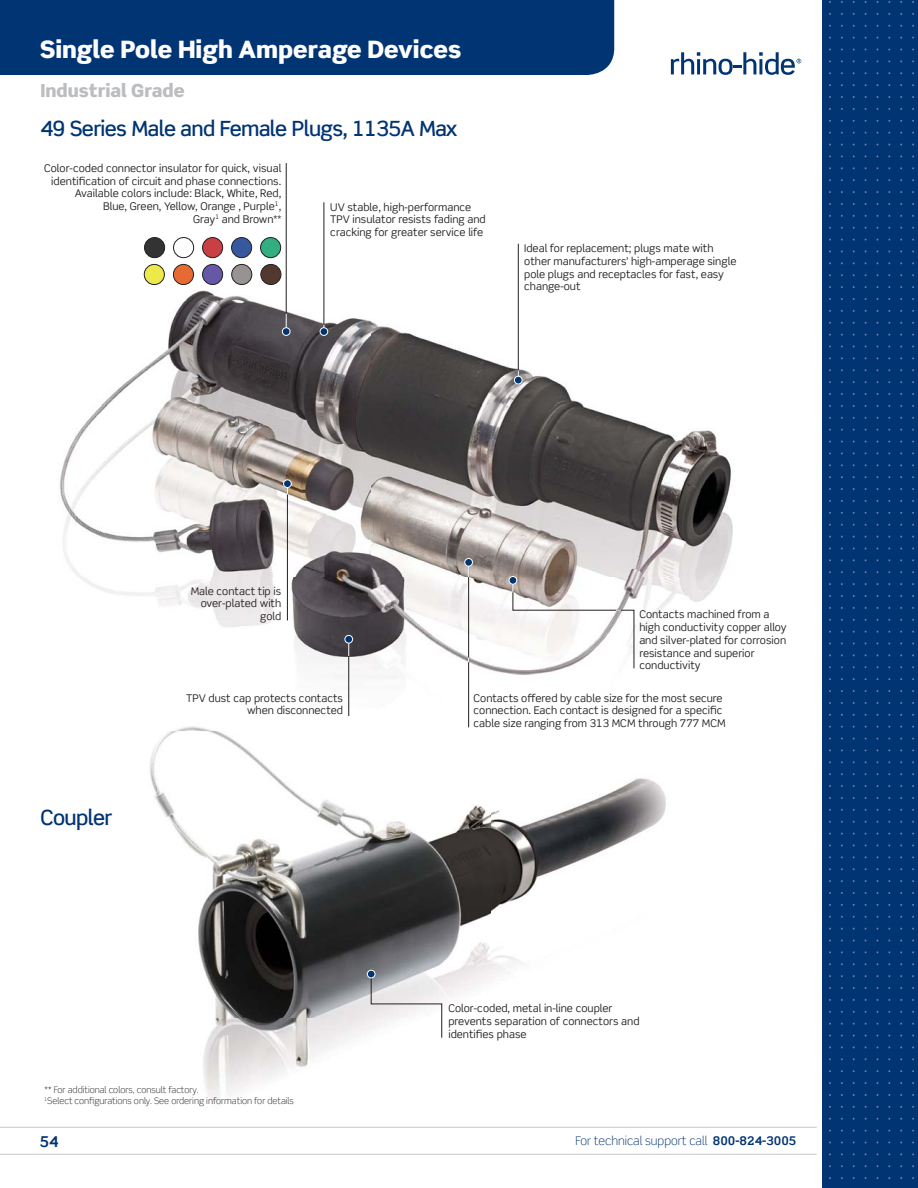
<style>
.page{position:relative;width:918px;height:1188px;background:#fff}
.page>*{position:absolute;margin:0;border:0;box-sizing:border-box;transform-origin:0 0}
.t1{font:900 24px "Scene Std";color:#fff}
.t2{font:500 21px "Scene Std";letter-spacing:-.03em;color:#003473}
.t3{font:900 18px "Scene Std";color:#bbbdc0}
.t4{font:700 15px "Scene Std";color:#003473}
.t5{font:300 12px "Scene Std";color:#003473}
.t6{font:10.65px/12.8px "Scene Std";color:#231f20}
.t7{font:300 9px/10.8px "Scene Std";color:#231f20}
.s1{font-weight:700}
</style>
<div class="page">
<div style="left:0;top:0;width:614px;height:75px;background:#003473"></div>
<hr style="left:0;top:1127px;width:817px;height:1px;background:#c6c8ca">
<hr style="left:0;top:1154px;width:817px;height:1px;background:#c6c8ca">
<div style="left:823px;top:0;width:95px;height:1188px;background:#003473"></div>
<img style="left:60px;top:221px;width:673px;height:496px">
<img style="left:149px;top:717px;width:517px;height:383px">
<hr style="left:518px;top:244px;width:1px;height:132px;background:#231f20">
<hr style="left:468px;top:567px;width:1px;height:160px;background:#231f20">
<svg style="left:370px;top:977px;width:72px;height:61px"></svg>
<hr style="left:286px;top:163px;width:1px;height:155px;background:#231f20">
<hr style="left:324px;top:202px;width:1px;height:123px;background:#231f20">
<hr style="left:348px;top:655px;width:1px;height:61px;background:#231f20">
<hr style="left:287px;top:494px;width:1px;height:126px;background:#231f20">
<div style="left:514px;top:376px;width:8px;height:8px;background:#003473;border-radius:50%"></div>
<div style="left:514px;top:376px;width:9px;height:8px;border:1px solid #fff;border-radius:50%"></div>
<div style="left:465px;top:558px;width:7px;height:8px;background:#003473;border-radius:50%"></div>
<div style="left:464px;top:558px;width:9px;height:9px;border:1px solid #fff;border-radius:50%"></div>
<div style="left:509px;top:576px;width:8px;height:8px;background:#003473;border-radius:50%"></div>
<div style="left:509px;top:576px;width:8px;height:9px;border:1px solid #fff;border-radius:50%"></div>
<div style="left:367px;top:970px;width:8px;height:8px;background:#003473;border-radius:50%"></div>
<div style="left:367px;top:970px;width:8px;height:8px;border:1px solid #fff;border-radius:50%"></div>
<div style="left:282px;top:328px;width:8px;height:7px;background:#003473;border-radius:50%"></div>
<div style="left:282px;top:327px;width:8px;height:9px;border:1px solid #fff;border-radius:50%"></div>
<div style="left:320px;top:328px;width:8px;height:7px;background:#003473;border-radius:50%"></div>
<div style="left:320px;top:327px;width:8px;height:9px;border:1px solid #fff;border-radius:50%"></div>
<div style="left:345px;top:635px;width:8px;height:8px;background:#003473;border-radius:50%"></div>
<div style="left:345px;top:635px;width:8px;height:8px;border:1px solid #fff;border-radius:50%"></div>
<div style="left:284px;top:480px;width:7px;height:8px;background:#003473;border-radius:50%"></div>
<div style="left:283px;top:479px;width:9px;height:9px;border:1px solid #fff;border-radius:50%"></div>
<div style="left:174px;top:238px;width:20px;height:20px;background:#fff;border-radius:50%"></div>
<div style="left:173px;top:237px;width:21px;height:21px;border:1px solid #231f20;border-radius:50%"></div>
<div style="left:261px;top:238px;width:20px;height:20px;background:#32ae81;border-radius:50%"></div>
<div style="left:260px;top:237px;width:21px;height:21px;border:1px solid #231f20;border-radius:50%"></div>
<div style="left:232px;top:238px;width:20px;height:20px;background:#37579e;border-radius:50%"></div>
<div style="left:231px;top:237px;width:21px;height:21px;border:1px solid #231f20;border-radius:50%"></div>
<div style="left:145px;top:238px;width:20px;height:20px;background:#333;border-radius:50%"></div>
<div style="left:144px;top:237px;width:21px;height:21px;border:1px solid #231f20;border-radius:50%"></div>
<div style="left:203px;top:238px;width:20px;height:20px;background:#c84043;border-radius:50%"></div>
<div style="left:202px;top:237px;width:21px;height:21px;border:1px solid #231f20;border-radius:50%"></div>
<div style="left:232px;top:264px;width:20px;height:21px;background:#979392;border-radius:50%"></div>
<div style="left:231px;top:264px;width:21px;height:21px;border:1px solid #231f20;border-radius:50%"></div>
<div style="left:173px;top:264px;width:21px;height:21px;background:#e76a33;border-radius:50%"></div>
<div style="left:173px;top:264px;width:21px;height:21px;border:1px solid #231f20;border-radius:50%"></div>
<div style="left:261px;top:264px;width:20px;height:21px;background:#533830;border-radius:50%"></div>
<div style="left:260px;top:264px;width:21px;height:21px;border:1px solid #231f20;border-radius:50%"></div>
<div style="left:203px;top:264px;width:20px;height:21px;background:#6658a6;border-radius:50%"></div>
<div style="left:202px;top:264px;width:21px;height:21px;border:1px solid #231f20;border-radius:50%"></div>
<div style="left:144px;top:264px;width:20px;height:21px;background:#ece94a;border-radius:50%"></div>
<div style="left:144px;top:264px;width:21px;height:21px;border:1px solid #231f20;border-radius:50%"></div>
<svg style="left:286px;top:314px;width:1px;height:14px"></svg>
<svg style="left:348px;top:643px;width:1px;height:13px"></svg>
<svg style="left:512px;top:584px;width:123px;height:85px"></svg>
<svg style="left:671px;top:52px;width:131px;height:23px"></svg>
<h1 class="t1" style="left:40px;top:40px;width:423px">Single Pole High Amperage Devices</h1>
<h3 class="t3" style="left:40px;top:83px;width:146px">Industrial Grade</h3>
<h2 class="t2" style="left:40px;top:120px;width:418px">49 Series Male and Female Plugs, 1135A Max</h2>
<p class="t6" style="left:44px;top:163px;width:239px;text-align:right">Color-coded connector insulator for quick, visual identification of circuit and phase connections.<br>Available colors include: Black, White, Red,<br>Blue, Green, Yellow, Orange , Purple<sup>1</sup>,<br>Gray<sup>1</sup> and Brown**</p>
<p class="t6" style="left:330px;top:201px;width:157px">UV stable, high-performance<br>TPV insulator resists fading and cracking for greater service life</p>
<p class="t6" style="left:524px;top:243px;width:214px">Ideal for replacement; plugs mate with other manufacturers’ high-amperage single pole plugs and receptacles for fast, easy change-out</p>
<p class="t6" style="left:191px;top:585px;width:92px;text-align:right">Male contact tip is over-plated with gold</p>
<p class="t6" style="left:639px;top:609px;width:149px">Contacts machined from a high conductivity copper alloy and silver-plated for corrosion resistance and superior conductivity</p>
<h2 class="t2" style="left:40px;top:809px;width:73px">Coupler</h2>
<p class="t6" style="left:186px;top:692px;width:158px;text-align:right">TPV dust cap protects contacts when disconnected</p>
<p class="t7" style="left:44px;top:1085px;width:251px">** For additional colors, consult factory.<br><sup>1</sup>Select configurations only. See ordering information for details</p>
<p class="t6" style="left:474px;top:692px;width:254px">Contacts offered by cable size for the most secure connection. Each contact is designed for a specific cable size ranging from 313 MCM through 777 MCM</p>
<p class="t6" style="left:448px;top:1003px;width:193px">Color-coded, metal in-line coupler prevents separation of connectors and identifies phase</p>
<h3 class="t4" style="left:40px;top:1135px;width:20px">54</h3>
<p class="t5" style="left:575px;top:1136px;width:223px">For technical support call <span class="s1">800-824-3005</span></p>
</div>
